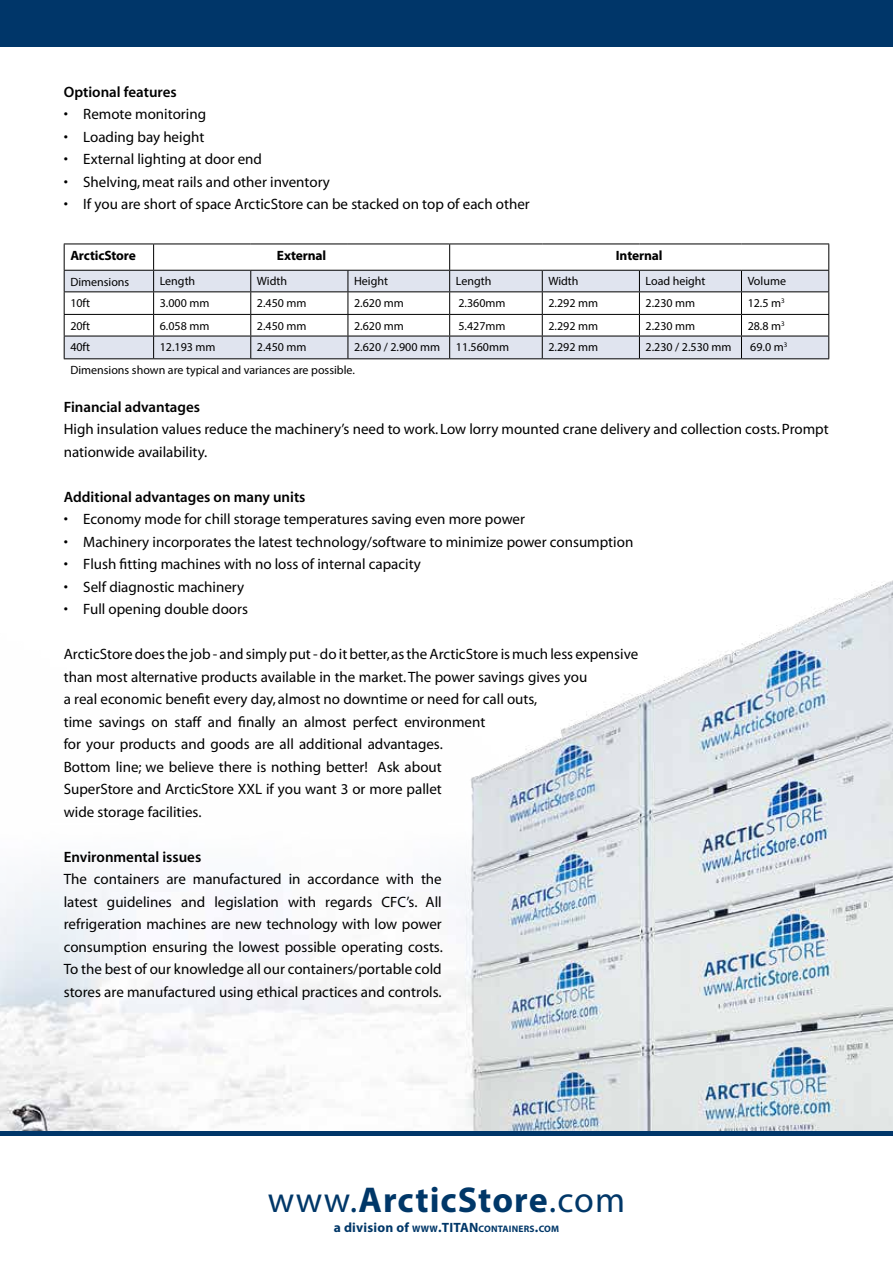
<style>
.page{position:relative;width:893px;height:1263px;background:#fff}
.page>*{position:absolute;margin:0;border:0;box-sizing:border-box;transform-origin:0 0}
.t1{font:700 36px "Myriad Pro";color:#003768}
.t2{font:15px/22.5px "Myriad";color:#000}
.t3{font:15px "Myriad MM 565 600";color:#000}
.t4{font:700 13.5px "Myriad Pro";letter-spacing:-.01em;color:#000}
.t5{font:700 13.5px "Myriad Pro";letter-spacing:.015em;color:#003768}
.t6{font:12px "Myriad Pro";color:#000}
.t7{font:700 9.45px "Myriad Pro";letter-spacing:.02em;color:#003768}
.s1{font-weight:400}
.s2{font-size:9.45px}
.s3{font-style:inherit}
.s4{font-size:13.5px}
</style>
<div class="page">
<img style="left:0;top:243px;width:893px;height:888px">
<hr style="left:0;top:1131px;width:893px;height:4px;background:#003669">
<svg style="left:65px;top:271px;width:763px;height:87px;fill:#e0e4ef"></svg>
<hr style="left:64px;top:244px;width:90px;height:1px;background:#000">
<hr style="left:154px;top:244px;width:97px;height:1px;background:#000">
<hr style="left:251px;top:244px;width:97px;height:1px;background:#000">
<hr style="left:348px;top:244px;width:102px;height:1px;background:#000">
<hr style="left:450px;top:244px;width:92px;height:1px;background:#000">
<hr style="left:542px;top:244px;width:97px;height:1px;background:#000">
<hr style="left:639px;top:244px;width:102px;height:1px;background:#000">
<hr style="left:741px;top:244px;width:88px;height:1px;background:#000">
<hr style="left:64px;top:270px;width:90px;height:1px;background:#000">
<hr style="left:154px;top:270px;width:97px;height:1px;background:#000">
<hr style="left:251px;top:270px;width:97px;height:1px;background:#000">
<hr style="left:348px;top:270px;width:102px;height:1px;background:#000">
<hr style="left:450px;top:270px;width:92px;height:1px;background:#000">
<hr style="left:542px;top:270px;width:97px;height:1px;background:#000">
<hr style="left:639px;top:270px;width:102px;height:1px;background:#000">
<hr style="left:741px;top:270px;width:88px;height:1px;background:#000">
<hr style="left:64px;top:291px;width:90px;height:1px;background:#000">
<hr style="left:154px;top:291px;width:97px;height:1px;background:#000">
<hr style="left:251px;top:291px;width:97px;height:1px;background:#000">
<hr style="left:348px;top:291px;width:102px;height:1px;background:#000">
<hr style="left:450px;top:291px;width:92px;height:1px;background:#000">
<hr style="left:542px;top:291px;width:97px;height:1px;background:#000">
<hr style="left:639px;top:291px;width:102px;height:1px;background:#000">
<hr style="left:741px;top:291px;width:88px;height:1px;background:#000">
<svg style="left:153px;top:244px;width:1px;height:114px"></svg>
<svg style="left:250px;top:271px;width:1px;height:87px"></svg>
<svg style="left:348px;top:271px;width:1px;height:87px"></svg>
<svg style="left:449px;top:244px;width:1px;height:114px"></svg>
<svg style="left:542px;top:271px;width:1px;height:87px"></svg>
<svg style="left:639px;top:271px;width:1px;height:87px"></svg>
<svg style="left:741px;top:271px;width:1px;height:87px"></svg>
<svg style="left:828px;top:244px;width:1px;height:114px"></svg>
<hr style="left:64px;top:314px;width:90px;height:1px;background:#000">
<hr style="left:154px;top:314px;width:97px;height:1px;background:#000">
<hr style="left:251px;top:314px;width:97px;height:1px;background:#000">
<hr style="left:348px;top:314px;width:102px;height:1px;background:#000">
<hr style="left:450px;top:314px;width:92px;height:1px;background:#000">
<hr style="left:542px;top:314px;width:97px;height:1px;background:#000">
<hr style="left:639px;top:314px;width:102px;height:1px;background:#000">
<hr style="left:741px;top:314px;width:88px;height:1px;background:#000">
<hr style="left:64px;top:336px;width:90px;height:1px;background:#000">
<svg style="left:64px;top:244px;width:1px;height:114px"></svg>
<hr style="left:154px;top:336px;width:97px;height:1px;background:#000">
<hr style="left:251px;top:336px;width:97px;height:1px;background:#000">
<hr style="left:348px;top:336px;width:102px;height:1px;background:#000">
<hr style="left:450px;top:336px;width:92px;height:1px;background:#000">
<hr style="left:542px;top:336px;width:97px;height:1px;background:#000">
<hr style="left:639px;top:336px;width:102px;height:1px;background:#000">
<hr style="left:741px;top:336px;width:88px;height:1px;background:#000">
<hr style="left:64px;top:358px;width:90px;height:1px;background:#000">
<hr style="left:154px;top:358px;width:97px;height:1px;background:#000">
<hr style="left:251px;top:358px;width:97px;height:1px;background:#000">
<hr style="left:348px;top:358px;width:102px;height:1px;background:#000">
<hr style="left:450px;top:358px;width:92px;height:1px;background:#000">
<hr style="left:542px;top:358px;width:97px;height:1px;background:#000">
<hr style="left:639px;top:358px;width:102px;height:1px;background:#000">
<hr style="left:741px;top:358px;width:88px;height:1px;background:#000">
<div style="left:0;top:0;width:893px;height:47px;background:#003669"></div>
<p class="t3" style="left:64px;top:84px;width:114px">Optional features</p>
<p class="t2" style="left:64px;top:104px;width:144px">• Remote monitoring</p>
<p class="t2" style="left:64px;top:126px;width:142px">• Loading bay height</p>
<p class="t2" style="left:64px;top:149px;width:200px">• External lighting at door end</p>
<p class="t2" style="left:64px;top:171px;width:268px">• Shelving, meat rails and other inventory</p>
<p class="t2" style="left:64px;top:194px;width:467px">• If you are short of space ArcticStore can be stacked on top of each other</p>
<p class="t4" style="left:70px;top:247px;width:67px">ArcticStore</p>
<p class="t4" style="left:277px;top:247px;width:51px">External</p>
<p class="t4" style="left:616px;top:247px;width:48px">Internal</p>
<p class="t6" style="left:70px;top:274px;width:61px">Dimensions</p>
<p class="t6" style="left:160px;top:274px;width:37px">Length</p>
<p class="t6" style="left:257px;top:274px;width:32px">Width</p>
<p class="t6" style="left:354px;top:274px;width:35px">Height</p>
<p class="t6" style="left:456px;top:274px;width:37px">Length</p>
<p class="t6" style="left:548px;top:274px;width:32px">Width</p>
<p class="t6" style="left:646px;top:274px;width:61px">Load height</p>
<p class="t6" style="left:748px;top:274px;width:40px">Volume</p>
<p class="t6" style="left:70px;top:296px;width:21px">10ft</p>
<p class="t6" style="left:160px;top:296px;width:51px">3.000 mm</p>
<p class="t6" style="left:257px;top:296px;width:51px">2.450 mm</p>
<p class="t6" style="left:354px;top:296px;width:51px">2.620 mm</p>
<p class="t6" style="left:458px;top:296px;width:49px">2.360mm</p>
<p class="t6" style="left:548px;top:296px;width:51px">2.292 mm</p>
<p class="t6" style="left:646px;top:296px;width:51px">2.230 mm</p>
<p class="t6" style="left:748px;top:296px;width:39px">12.5 m<sup>3</sup></p>
<p class="t6" style="left:70px;top:318px;width:21px">20ft</p>
<p class="t6" style="left:160px;top:318px;width:51px">6.058 mm</p>
<p class="t6" style="left:257px;top:318px;width:51px">2.450 mm</p>
<p class="t6" style="left:354px;top:318px;width:51px">2.620 mm</p>
<p class="t6" style="left:458px;top:318px;width:49px">5.427mm</p>
<p class="t6" style="left:548px;top:318px;width:51px">2.292 mm</p>
<p class="t6" style="left:646px;top:318px;width:51px">2.230 mm</p>
<p class="t6" style="left:748px;top:318px;width:39px">28.8 m<sup>3</sup></p>
<p class="t6" style="left:70px;top:340px;width:21px">40ft</p>
<p class="t6" style="left:160px;top:340px;width:57px">12.193 mm</p>
<p class="t6" style="left:257px;top:340px;width:51px">2.450 mm</p>
<p class="t6" style="left:354px;top:340px;width:87px">2.620 / 2.900 mm</p>
<p class="t6" style="left:456px;top:340px;width:55px">11.560mm</p>
<p class="t6" style="left:548px;top:340px;width:51px">2.292 mm</p>
<p class="t6" style="left:646px;top:340px;width:87px">2.230 / 2.530 mm</p>
<p class="t6" style="left:750px;top:340px;width:39px">69.0 m<sup>3</sup></p>
<p class="t6" style="left:70px;top:363px;width:286px">Dimensions shown are typical and variances are possible.</p>
<p class="t3" style="left:64px;top:399px;width:138px">Financial advantages</p>
<p class="t2" style="left:64px;top:419px;width:766px">High insulation values reduce the machinery’s need to work. Low lorry mounted crane delivery and collection costs. Prompt nationwide availability.</p>
<p class="t3" style="left:64px;top:489px;width:243px">Additional advantages on many units</p>
<p class="t2" style="left:64px;top:509px;width:463px">• Economy mode for chill storage temperatures saving even more power</p>
<p class="t2" style="left:64px;top:531px;width:571px">• Machinery incorporates the latest technology/software to minimize power consumption</p>
<p class="t2" style="left:64px;top:554px;width:359px">• Flush fitting machines with no loss of internal capacity</p>
<p class="t2" style="left:64px;top:576px;width:182px">• Self diagnostic machinery</p>
<p class="t2" style="left:64px;top:599px;width:186px">• Full opening double doors</p>
<p class="t2" style="left:64px;top:644px;width:576px">ArcticStore does the job - and simply put - do it better, as the ArcticStore is much less expensive than most alternative products available in the market. The power savings gives you<br>a real economic benefit every day, almost no downtime or need for call outs,<br>time savings on staff and finally an almost perfect environment<br>for your products and goods are all additional advantages.<br>Bottom line; we believe there is nothing better! Ask about<br>SuperStore and ArcticStore XXL if you want 3 or more pallet<br>wide storage facilities.</p>
<p class="t3" style="left:64px;top:849px;width:139px">Environmental issues</p>
<p class="t2" style="left:64px;top:869px;width:381px;text-align:justify">The containers are manufactured in accordance with the latest guidelines and legislation with regards CFC’s. All refrigeration machines are new technology with low power consumption ensuring the lowest possible operating costs.<br>To the best of our knowledge all our containers/portable cold stores are manufactured using ethical practices and controls.</p>
<h1 class="t1" style="left:268px;top:1176px;width:359px"><span class="s1">www.</span>ArcticStore<span class="s1">.com</span></h1>
<p class="t5" style="left:334px;top:1218px;width:117px">a division of <span class="s2">WWW</span><span class="s3">.</span>TITAN</p>
<p class="t7" style="left:479px;top:1222px;width:82px">CONTAINERS<span class="s4">.</span>COM</p>
</div>
